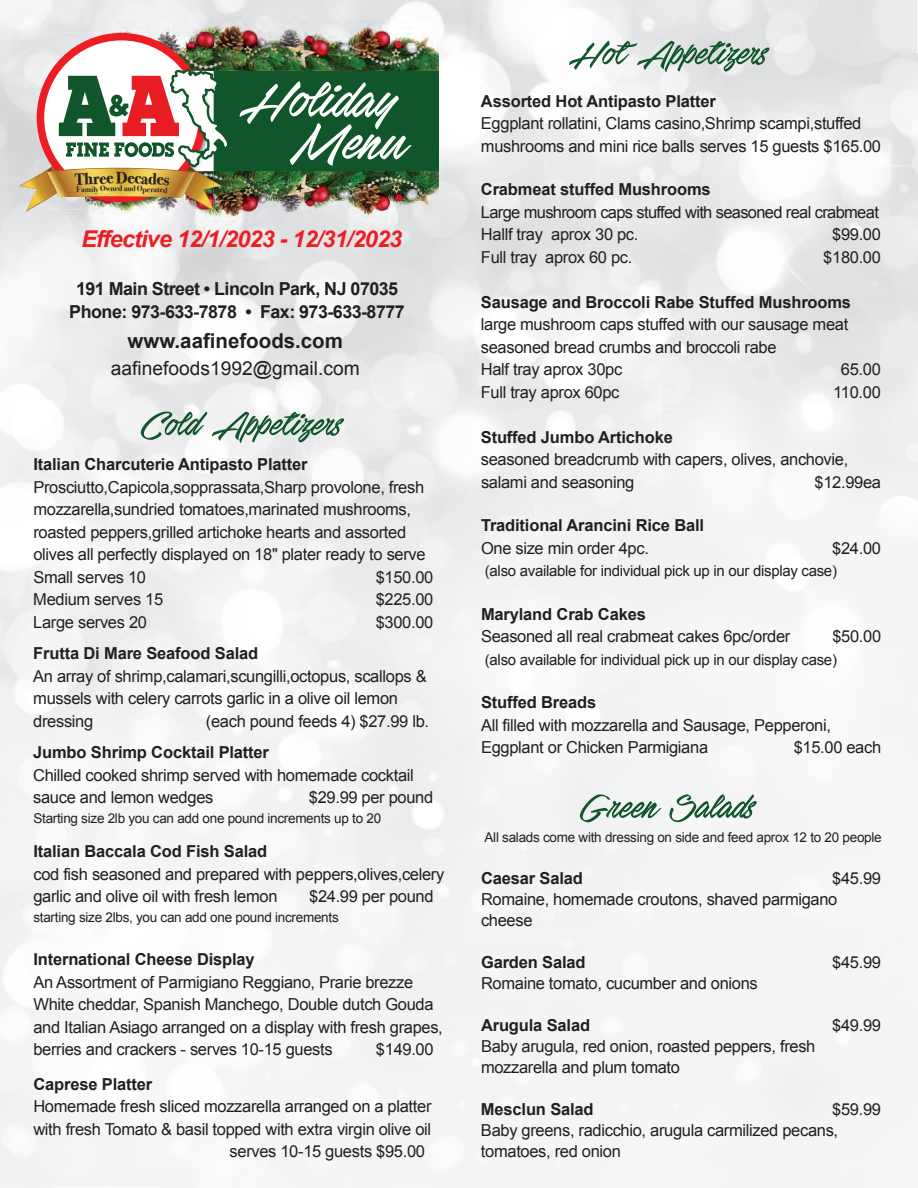
<style>
.page{position:relative;width:918px;height:1188px;background:#fff}
.page>*{position:absolute;margin:0;border:0;box-sizing:border-box;transform-origin:0 0}
.t1{font:italic 700 23.1px "Arial";letter-spacing:-.03em;color:#ee1d23}
.t2{font:700 20.55px "Arial";color:#231f20}
.t3{font:19.2px "Arial";color:#231f20}
.t4{font:700 17.85px/23.5px "Arial";letter-spacing:-.03em;color:#231f20;text-align:center}
.t5{font:16.5px/22.5px "Arial";letter-spacing:-.02em;color:#231f20}
.t6{font:700 16.5px "Arial";letter-spacing:-.01em;color:#231f20}
.t7{font:16.5px/22.5px "Arial";letter-spacing:-.04em;color:#231f20}
.t8{font:700 16.05px "Bodoni Svty Two ITCTT";color:#231f20}
.t9{font:15px "Arial";letter-spacing:-.02em;color:#231f20}
.t10{font:13.5px "Arial";letter-spacing:-.02em;color:#231f20}
.t11{font:700 7.95px "Bodoni Svty Two ITCTT";color:#231f20}
</style>
<div class="page">
<div style="left:76px;top:71px;width:363px;height:100px;background:#11562b"></div>
<svg style="left:141px;top:412px;width:203px;height:31px"></svg>
<svg style="left:580px;top:794px;width:177px;height:28px"></svg>
<svg style="left:569px;top:41px;width:200px;height:31px"></svg>
<div style="left:103px;top:16px;width:96px;height:16px;background:#f0f1f2"></div>
<img style="left:199px;top:16px;width:240px;height:27px">
<img style="left:230px;top:43px;width:209px;height:28px">
<img style="left:186px;top:201px;width:253px;height:29px">
<img style="left:230px;top:171px;width:209px;height:30px">
<img style="left:103px;top:32px;width:111px;height:1px">
<svg style="left:240px;top:81px;width:172px;height:85px"></svg>
<img style="left:19px;top:33px;width:211px;height:179px">
<p class="t8" style="left:75px;top:166px;width:33px;rotate:-2deg">Thre</p>
<p class="t8" style="left:116px;top:165px;width:13px">D</p>
<p class="t11" style="left:76px;top:183px;width:24px;rotate:-2deg">Family</p>
<p class="t11" style="left:100px;top:182px;width:20px;rotate:-1deg">Owne</p>
<p class="t11" style="left:118px;top:182px;width:6px">d</p>
<p class="t11" style="left:132px;top:182px;width:20px;rotate:2deg">d Ope</p>
<p class="t11" style="left:151px;top:183px;width:19px;rotate:3deg">rated</p>
<h1 class="t1" style="left:81px;top:224px;width:322px">Effective 12/1/2023 - 12/31/2023</h1>
<p class="t4" style="left:69px;top:277px;width:337px">191 Main Street • Lincoln Park, NJ 07035<br>Phone: 973-633-7878 • Fax: 973-633-8777</p>
<p class="t2" style="left:128px;top:327px;width:217px">www.aafinefoods.com</p>
<p class="t3" style="left:111px;top:356px;width:250px">aafinefoods1992@gmail.com</p>
<p class="t6" style="left:33px;top:453px;width:276px">Italian Charcuterie Antipasto Platter</p>
<p class="t5" style="left:33px;top:476px;width:394px">Prosciutto,Capicola,sopprassata,Sharp provolone, fresh mozzarella,sundried tomatoes,marinated mushrooms, roasted peppers,grilled artichoke hearts and assorted olives all perfectly displayed on 18" plater ready to serve Small serves 10</p>
<p class="t5" style="left:376px;top:566px;width:59px">$150.00</p>
<p class="t5" style="left:33px;top:588px;width:131px">Medium serves 15</p>
<p class="t5" style="left:376px;top:588px;width:59px">$225.00</p>
<p class="t5" style="left:33px;top:611px;width:115px">Large serves 20</p>
<p class="t5" style="left:376px;top:611px;width:59px">$300.00</p>
<p class="t6" style="left:33px;top:642px;width:226px">Frutta Di Mare Seafood Salad</p>
<p class="t5" style="left:33px;top:665px;width:395px">An array of shrimp,calamari,scungilli,octopus, scallops &amp; mussels with celery carrots garlic in a olive oil lemon dressing</p>
<p class="t5" style="left:206px;top:710px;width:225px">(each pound feeds 4) $27.99 lb.</p>
<p class="t6" style="left:33px;top:741px;width:237px">Jumbo Shrimp Cocktail Platter</p>
<p class="t5" style="left:33px;top:764px;width:382px">Chilled cooked shrimp served with homemade cocktail sauce and lemon wedges</p>
<p class="t5" style="left:309px;top:786px;width:126px">$29.99 per pound</p>
<p class="t10" style="left:33px;top:809px;width:349px">Starting size 2lb you can add one pound increments up to 20</p>
<p class="t6" style="left:33px;top:840px;width:235px">Italian Baccala Cod Fish Salad</p>
<p class="t5" style="left:33px;top:863px;width:412px">cod fish seasoned and prepared with peppers,olives,celery garlic and olive oil with fresh lemon</p>
<p class="t5" style="left:309px;top:885px;width:126px">$24.99 per pound</p>
<p class="t10" style="left:33px;top:908px;width:307px">starting size 2lbs, you can add one pound increments</p>
<p class="t6" style="left:33px;top:948px;width:223px">International Cheese Display</p>
<p class="t5" style="left:33px;top:971px;width:411px">An Assortment of Parmigiano Reggiano, Prarie brezze White cheddar, Spanish Manchego, Double dutch Gouda and Italian Asiago arranged on a display with fresh grapes, berries and crackers - serves 10-15 guests</p>
<p class="t5" style="left:376px;top:1038px;width:59px">$149.00</p>
<p class="t6" style="left:33px;top:1073px;width:120px">Caprese Platter</p>
<p class="t5" style="left:33px;top:1095px;width:400px">Homemade fresh sliced mozzarella arranged on a platter</p>
<p class="t5" style="left:33px;top:1118px;width:399px">with fresh Tomato &amp; basil topped with extra virgin olive oil</p>
<p class="t5" style="left:230px;top:1140px;width:197px">serves 10-15 guests $95.00</p>
<p class="t6" style="left:481px;top:90px;width:236px">Assorted Hot Antipasto Platter</p>
<p class="t5" style="left:481px;top:112px;width:402px">Eggplant rollatini, Clams casino,Shrimp scampi,stuffed mushrooms and mini rice balls serves 15 guests $165.00</p>
<p class="t6" style="left:481px;top:179px;width:231px">Crabmeat stuffed Mushrooms</p>
<p class="t7" style="left:481px;top:201px;width:400px">Large mushroom caps stuffed with seasoned real crabmeat<br>Hallf tray aprox 30 pc.</p>
<p class="t5" style="left:832px;top:223px;width:50px">$99.00</p>
<p class="t5" style="left:481px;top:246px;width:153px">Full tray aprox 60 pc.</p>
<p class="t5" style="left:823px;top:246px;width:59px">$180.00</p>
<p class="t6" style="left:481px;top:291px;width:372px">Sausage and Broccoli Rabe Stuffed Mushrooms</p>
<p class="t5" style="left:481px;top:313px;width:369px">large mushroom caps stuffed with our sausage meat seasoned bread crumbs and broccoli rabe<br>Half tray aprox 30pc</p>
<p class="t5" style="left:841px;top:358px;width:41px">65.00</p>
<p class="t5" style="left:481px;top:381px;width:140px">Full tray aprox 60pc</p>
<p class="t5" style="left:833px;top:381px;width:49px">110.00</p>
<p class="t6" style="left:481px;top:426px;width:194px">Stuffed Jumbo Artichoke</p>
<p class="t5" style="left:481px;top:448px;width:369px">seasoned breadcrumb with capers, olives, anchovie, salami and seasoning</p>
<p class="t5" style="left:815px;top:471px;width:68px">$12.99ea</p>
<p class="t6" style="left:481px;top:515px;width:225px">Traditional Arancini Rice Ball</p>
<p class="t5" style="left:481px;top:537px;width:169px">One size min order 4pc.</p>
<p class="t5" style="left:832px;top:537px;width:50px">$24.00</p>
<p class="t9" style="left:485px;top:561px;width:354px">(also available for individual pick up in our display case)</p>
<p class="t6" style="left:481px;top:603px;width:166px">Maryland Crab Cakes</p>
<p class="t5" style="left:481px;top:625px;width:311px">Seasoned all real crabmeat cakes 6pc/order</p>
<p class="t5" style="left:832px;top:625px;width:50px">$50.00</p>
<p class="t9" style="left:485px;top:650px;width:354px">(also available for individual pick up in our display case)</p>
<p class="t6" style="left:481px;top:692px;width:117px">Stuffed Breads</p>
<p class="t5" style="left:481px;top:714px;width:351px">All filled with mozzarella and Sausage, Pepperoni,<br>Eggplant or Chicken Parmigiana</p>
<p class="t5" style="left:794px;top:736px;width:89px">$15.00 each</p>
<p class="t10" style="left:485px;top:828px;width:399px">All salads come with dressing on side and feed aprox 12 to 20 people</p>
<p class="t6" style="left:481px;top:867px;width:103px">Caesar Salad</p>
<p class="t5" style="left:481px;top:868px;width:402px;line-height:21px;text-indent:351px">$45.99<br>Romaine, homemade croutons, shaved parmigano cheese</p>
<p class="t6" style="left:481px;top:951px;width:106px">Garden Salad</p>
<p class="t5" style="left:832px;top:951px;width:50px">99 . 54$</p>
<p class="t5" style="left:481px;top:972px;width:278px">Romaine tomato, cucumber and onions</p>
<p class="t6" style="left:481px;top:1014px;width:111px">Arugula Salad</p>
<p class="t5" style="left:832px;top:1014px;width:50px">99 . 94$</p>
<p class="t5" style="left:481px;top:1036px;width:336px;line-height:21px">Baby arugula, red onion, roasted peppers, fresh mozzarella and plum tomato</p>
<p class="t6" style="left:481px;top:1098px;width:114px">Mesclun Salad</p>
<p class="t5" style="left:481px;top:1099px;width:402px;line-height:21px;text-indent:351px">99 . 95$<br>Baby greens, radicchio, arugula carmilized pecans, tomatoes, red onion</p>
</div>
